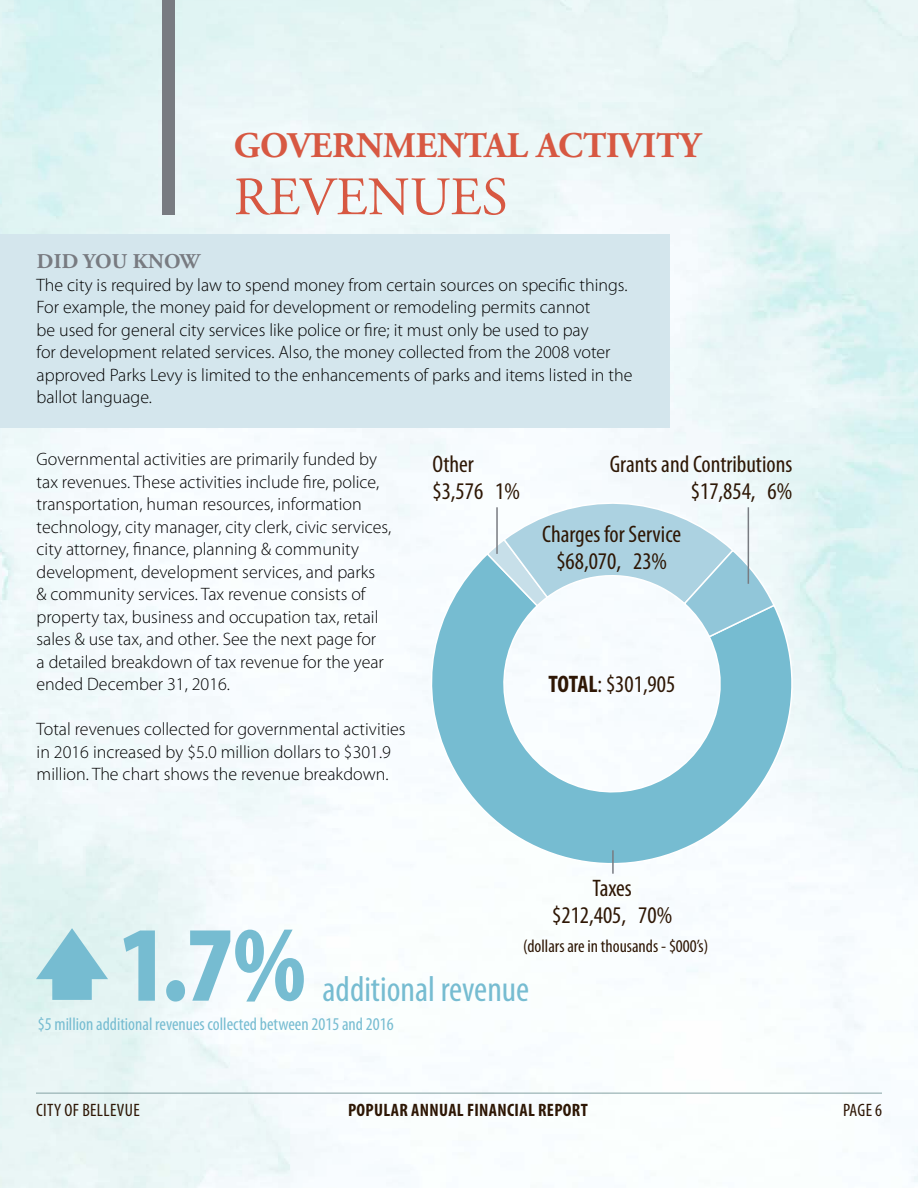
<style>
.page{position:relative;width:918px;height:1188px;background:#fff}
.page>*{position:absolute;margin:0;border:0;box-sizing:border-box;transform-origin:0 0}
.t1{font:900 condensed 108px "Myriad Pro";color:#76bcd1}
.t2{font:54px "Adobe Garamond Pro";color:#d75842}
.t3{font:700 36px "Adobe Garamond Pro";color:#d75842}
.t4{font:condensed 36px "Myriad Pro";color:#76bcd1}
.t5{font:condensed 24px/27px "Myriad Pro";color:#2e1705;text-align:center}
.t6{font:700 21px "Adobe Garamond Pro";letter-spacing:.015em;color:#787b81}
.t7{font:300 18px/22.5px "Myriad Pro";color:#000}
.t8{font:condensed 18px "Myriad Pro";color:#76bcd1}
.t9{font:condensed 18px "Myriad Pro";color:#2e1705}
.t10{font:700 condensed 18px "Myriad Pro";letter-spacing:.02em;color:#2e1705}
.t11{font:condensed 18px "Myriad Pro";letter-spacing:.02em;color:#2e1705}
.s1{font-weight:700}
</style>
<div class="page">
<hr style="left:36px;top:1093px;width:846px;height:1px;background:#85a2a4">
<div style="left:162px;top:0;width:13px;height:214px;background:#787b81"></div>
<div style="left:0;top:234px;width:670px;height:194px;background:#d4e6ed"></div>
<svg style="left:36px;top:928px;width:72px;height:72px;background:#a8d6e0"></svg>
<svg style="left:415px;top:552px;width:402px;height:337px"></svg>
<svg style="left:485px;top:487px;width:291px;height:152px"></svg>
<hr style="left:748px;top:507px;width:1px;height:77px;background:#787b81">
<hr style="left:496px;top:507px;width:2px;height:47px;background:#787b81">
<hr style="left:612px;top:850px;width:2px;height:24px;background:#787b81">
<h3 class="t3" style="left:234px;top:125px;width:468px">GOVERNMENTAL ACTIVITY</h3>
<h2 class="t2" style="left:234px;top:165px;width:276px">REVENUES</h2>
<p class="t6" style="left:37px;top:250px;width:165px">DID YOU KNOW</p>
<p class="t7" style="left:37px;top:274px;width:597px">The city is required by law to spend money from certain sources on specific things.<br>For example, the money paid for development or remodeling permits cannot<br>be used for general city services like police or fire; it must only be used to pay<br>for development related services. Also, the money collected from the 2008 voter approved Parks Levy is limited to the enhancements of parks and items listed in the ballot language.</p>
<p class="t7" style="left:37px;top:448px;width:356px">Governmental activities are primarily funded by tax revenues. These activities include fire, police, transportation, human resources, information technology, city manager, city clerk, civic services, city attorney, finance, planning &amp; community development, development services, and parks<br>&amp; community services. Tax revenue consists of property tax, business and occupation tax, retail sales &amp; use tax, and other. See the next page for<br>a detailed breakdown of tax revenue for the year ended December 31, 2016.</p>
<p class="t7" style="left:37px;top:718px;width:370px">Total revenues collected for governmental activities in 2016 increased by $5.0 million dollars to $301.9 million. The chart shows the revenue breakdown.</p>
<h3 class="t5" style="left:432px;top:451px;width:89px;text-align:left">Other $3,576 1%</h3>
<h3 class="t5" style="left:610px;top:451px;width:184px;text-align:right">Grants and Contributions $17,854, 6%</h3>
<h3 class="t5" style="left:542px;top:521px;width:140px">Charges for Service $68,070, 23%</h3>
<h3 class="t5" style="left:548px;top:671px;width:128px"><span class="s1">TOTAL</span>: $301,905</h3>
<h3 class="t5" style="left:552px;top:874px;width:121px">Taxes<br>$212,405, 70%</h3>
<h1 class="t1" style="left:120px;top:895px;width:187px">1.7%</h1>
<p class="t9" style="left:523px;top:936px;width:187px">(dollars are in thousands - $000’s)</p>
<h3 class="t4" style="left:323px;top:967px;width:208px">additional revenue</h3>
<p class="t8" style="left:38px;top:1014px;width:357px">$5 million additional revenues collected between 2015 and 2016</p>
<p class="t11" style="left:36px;top:1099px;width:105px">CITY OF BELLEVUE</p>
<p class="t10" style="left:348px;top:1099px;width:241px">POPULAR ANNUAL FINANCIAL REPORT</p>
<p class="t9" style="left:843px;top:1099px;width:40px">PAGE 6</p>
</div>
